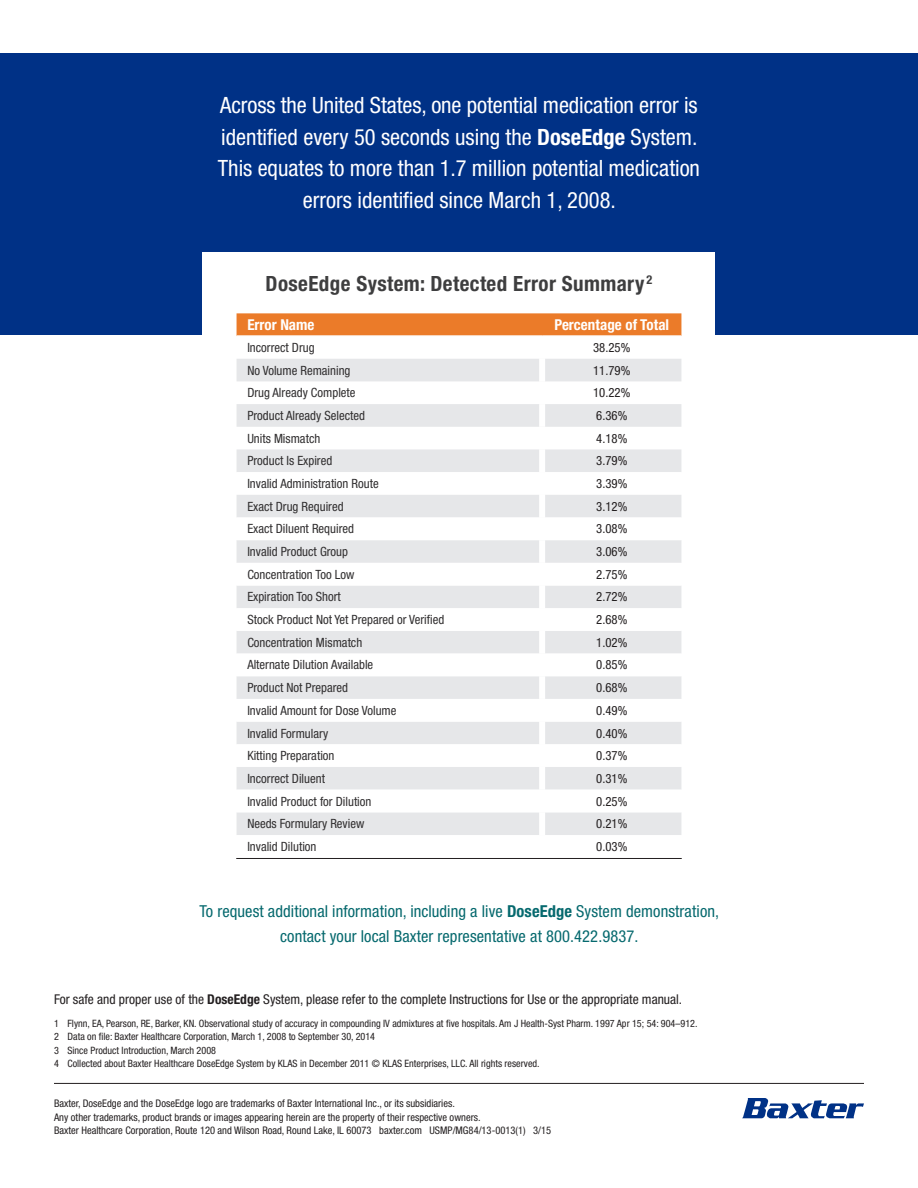
<style>
.page{position:relative;width:918px;height:1188px;background:#fff}
.page>*{position:absolute;margin:0;border:0;box-sizing:border-box;transform-origin:0 0}
.t1{font:condensed 22.5px/31.5px "Helvetica Neue LTW1 G";color:#fff;text-align:center}
.t2{font:700 condensed 21px "Helvetica Neue LTW1 G";letter-spacing:.02em;color:#3e3e3f}
.t3{font:condensed 16.5px/24.8px "Helvetica Neue LTW1 G";letter-spacing:.005em;color:#06696e;text-align:center}
.t4{font:700 condensed 15px "Helvetica Neue LTW1 G";color:#fff}
.t5{font:condensed 13.5px "Helvetica Neue LTW1 G";color:#231f20}
.t6{font:condensed 12.75px "Helvetica Neue LTW1 G";color:#312f30}
.t7{font:condensed 12.75px "Helvetica Neue LTW1 G";color:#231f20}
.t8{font:condensed 10.5px/13.5px "Helvetica Neue LTW1 G";color:#231f20}
.t9{font:condensed 10.2px "Helvetica Neue LTW1 G";color:#231f20}
.s1{font-weight:700}
</style>
<div class="page">
<div style="left:0;top:53px;width:918px;height:282px;background:#003186"></div>
<div style="left:202px;top:252px;width:514px;height:630px;background:#fff"></div>
<hr style="left:54px;top:1083px;width:810px;height:1px;background:#231f20">
<svg style="left:742px;top:1098px;width:122px;height:20px"></svg>
<div style="left:237px;top:313px;width:444px;height:22px;background:#eb7b29"></div>
<svg style="left:237px;top:359px;width:444px;height:113px;fill:#e6e7e9"></svg>
<div style="left:237px;top:495px;width:444px;height:340px;background:#e6e7e9"></div>
<svg style="left:237px;top:518px;width:444px;height:22px"></svg>
<svg style="left:237px;top:563px;width:444px;height:23px"></svg>
<svg style="left:237px;top:608px;width:444px;height:23px"></svg>
<svg style="left:237px;top:654px;width:444px;height:22px"></svg>
<svg style="left:237px;top:699px;width:444px;height:23px"></svg>
<svg style="left:237px;top:744px;width:444px;height:23px"></svg>
<svg style="left:237px;top:790px;width:444px;height:22px"></svg>
<div style="left:539px;top:381px;width:6px;height:23px;background:#fff"></div>
<div style="left:539px;top:427px;width:6px;height:22px;background:#fff"></div>
<div style="left:539px;top:586px;width:6px;height:22px;background:#fff"></div>
<div style="left:539px;top:359px;width:6px;height:22px;background:#fff"></div>
<div style="left:539px;top:404px;width:6px;height:23px;background:#fff"></div>
<div style="left:539px;top:449px;width:6px;height:23px;background:#fff"></div>
<div style="left:539px;top:495px;width:6px;height:23px;background:#fff"></div>
<div style="left:539px;top:540px;width:6px;height:23px;background:#fff"></div>
<div style="left:539px;top:631px;width:6px;height:23px;background:#fff"></div>
<div style="left:539px;top:654px;width:6px;height:22px;background:#fff"></div>
<div style="left:539px;top:676px;width:6px;height:23px;background:#fff"></div>
<div style="left:539px;top:699px;width:6px;height:23px;background:#fff"></div>
<div style="left:539px;top:722px;width:6px;height:22px;background:#fff"></div>
<div style="left:539px;top:744px;width:6px;height:23px;background:#fff"></div>
<div style="left:539px;top:767px;width:6px;height:23px;background:#fff"></div>
<div style="left:539px;top:790px;width:6px;height:22px;background:#fff"></div>
<div style="left:539px;top:812px;width:6px;height:23px;background:#fff"></div>
<div style="left:539px;top:517px;width:6px;height:23px;background:#fff"></div>
<div style="left:539px;top:563px;width:6px;height:23px;background:#fff"></div>
<div style="left:539px;top:608px;width:6px;height:23px;background:#fff"></div>
<hr style="left:236px;top:858px;width:446px;height:1px;background:#231f20">
<p class="t1" style="left:218px;top:90px;width:484px">Across the United States, one potential medication error is identified every 50 seconds using the <span class="s1">DoseEdge</span> System.<br>This equates to more than 1.7 million potential medication errors identified since March 1, 2008.</p>
<p class="t2" style="left:266px;top:271px;width:388px">DoseEdge System: Detected Error Summary <sup>2</sup></p>
<p class="t4" style="left:247px;top:315px;width:69px">Error Name</p>
<p class="t4" style="left:554px;top:315px;width:116px">Percentage of Total</p>
<p class="t6" style="left:247px;top:340px;width:69px">Incorrect Drug</p>
<p class="t7" style="left:593px;top:340px;width:39px">38.25%</p>
<p class="t6" style="left:247px;top:363px;width:105px">No Volume Remaining</p>
<p class="t7" style="left:593px;top:363px;width:39px">11.79%</p>
<p class="t6" style="left:247px;top:385px;width:110px">Drug Already Complete</p>
<p class="t7" style="left:593px;top:385px;width:39px">10.22%</p>
<p class="t6" style="left:247px;top:408px;width:119px">Product Already Selected</p>
<p class="t7" style="left:596px;top:408px;width:33px">6.36%</p>
<p class="t6" style="left:247px;top:431px;width:75px">Units Mismatch</p>
<p class="t7" style="left:596px;top:431px;width:33px">4.18%</p>
<p class="t6" style="left:247px;top:453px;width:86px">Product Is Expired</p>
<p class="t7" style="left:596px;top:453px;width:33px">3.79%</p>
<p class="t6" style="left:247px;top:476px;width:133px">Invalid Administration Route</p>
<p class="t7" style="left:596px;top:476px;width:33px">3.39%</p>
<p class="t6" style="left:247px;top:499px;width:98px">Exact Drug Required</p>
<p class="t7" style="left:596px;top:499px;width:33px">3.12%</p>
<p class="t6" style="left:247px;top:521px;width:108px">Exact Diluent Required</p>
<p class="t7" style="left:596px;top:521px;width:33px">3.08%</p>
<p class="t6" style="left:247px;top:544px;width:102px">Invalid Product Group</p>
<p class="t7" style="left:596px;top:544px;width:33px">3.06%</p>
<p class="t6" style="left:247px;top:567px;width:109px">Concentration Too Low</p>
<p class="t7" style="left:596px;top:567px;width:33px">2.75%</p>
<p class="t6" style="left:247px;top:589px;width:95px">Expiration Too Short</p>
<p class="t7" style="left:596px;top:589px;width:33px">2.72%</p>
<p class="t6" style="left:247px;top:612px;width:198px">Stock Product Not Yet Prepared or Verified</p>
<p class="t7" style="left:596px;top:612px;width:33px">2.68%</p>
<p class="t6" style="left:247px;top:635px;width:116px">Concentration Mismatch</p>
<p class="t7" style="left:596px;top:635px;width:33px">1.02%</p>
<p class="t6" style="left:247px;top:657px;width:127px">Alternate Dilution Available</p>
<p class="t7" style="left:596px;top:657px;width:33px">0.85%</p>
<p class="t6" style="left:247px;top:680px;width:102px">Product Not Prepared</p>
<p class="t7" style="left:596px;top:680px;width:33px">0.68%</p>
<p class="t6" style="left:247px;top:703px;width:151px">Invalid Amount for Dose Volume</p>
<p class="t7" style="left:596px;top:703px;width:33px">0.49%</p>
<p class="t6" style="left:247px;top:725px;width:82px">Invalid Formulary</p>
<p class="t7" style="left:596px;top:725px;width:33px">0.40%</p>
<p class="t6" style="left:247px;top:748px;width:89px">Kitting Preparation</p>
<p class="t7" style="left:596px;top:748px;width:33px">0.37%</p>
<p class="t6" style="left:247px;top:771px;width:79px">Incorrect Diluent</p>
<p class="t7" style="left:596px;top:771px;width:33px">0.31%</p>
<p class="t6" style="left:247px;top:794px;width:126px">Invalid Product for Dilution</p>
<p class="t7" style="left:596px;top:794px;width:33px">0.25%</p>
<p class="t6" style="left:247px;top:816px;width:118px">Needs Formulary Review</p>
<p class="t7" style="left:596px;top:816px;width:33px">0.21%</p>
<p class="t6" style="left:247px;top:839px;width:71px">Invalid Dilution</p>
<p class="t7" style="left:596px;top:839px;width:33px">0.03%</p>
<p class="t3" style="left:199px;top:899px;width:521px">To request additional information, including a live <span class="s1">DoseEdge</span> System demonstration, contact your local Baxter representative at 800.422.9837.</p>
<p class="t5" style="left:54px;top:991px;width:630px">For safe and proper use of the <span class="s1">DoseEdge</span> System, please refer to the complete Instructions for Use or the appropriate manual.</p>
<p class="t9" style="left:54px;top:1017px;width:645px">1 Flynn, EA, Pearson, RE, Barker, KN. Observational study of accuracy in compounding IV admixtures at five hospitals. Am J Health-Syst Pharm. 1997 Apr 15; 54: 904–912.</p>
<p class="t9" style="left:54px;top:1031px;width:323px">2 Data on file: Baxter Healthcare Corporation, March 1, 2008 to September 30, 2014</p>
<p class="t9" style="left:54px;top:1044px;width:164px">3 Since Product Introduction, March 2008</p>
<p class="t9" style="left:54px;top:1058px;width:487px">4 Collected about Baxter Healthcare DoseEdge System by KLAS in December 2011 © KLAS Enterprises, LLC. All rights reserved.</p>
<p class="t8" style="left:54px;top:1097px;width:402px">Baxter, DoseEdge and the DoseEdge logo are trademarks of Baxter International Inc., or its subsidiaries.</p>
<p class="t8" style="left:54px;top:1110px;width:499px">Any other trademarks, product brands or images appearing herein are the property of their respective owners.<br>Baxter Healthcare Corporation, Route 120 and Wilson Road, Round Lake, IL 60073 baxter.com USMP/MG84/13-0013(1) 3/15</p>
</div>
